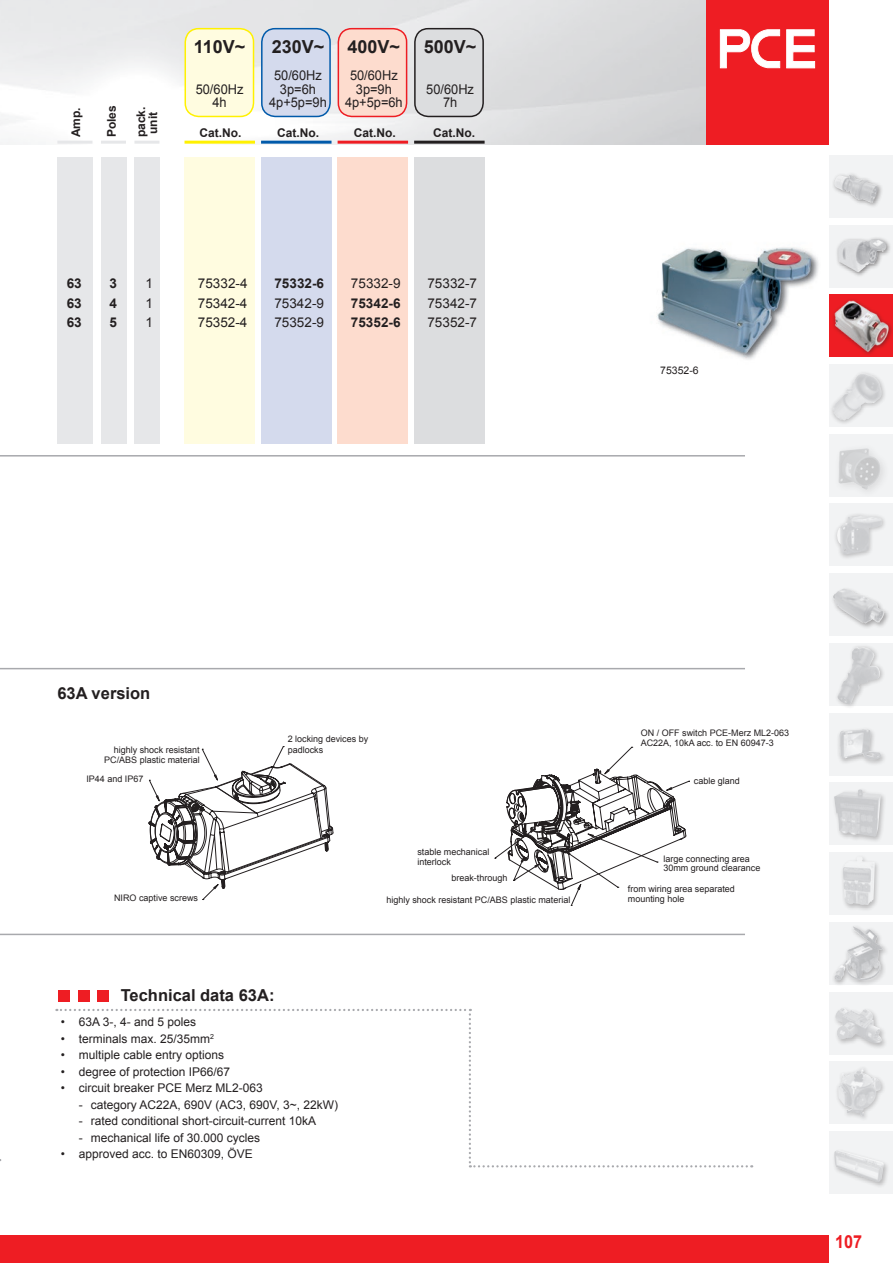
<style>
.page{position:relative;width:893px;height:1263px;background:#fff}
.page>*{position:absolute;margin:0;border:0;box-sizing:border-box;transform-origin:0 0}
.t1{font:700 18px "Arial";color:#231f20}
.t2{font:700 18px "Arial";color:#ee1d23;scale:.9 1}
.t3{font:700 16.5px "Arial";color:#231f20}
.t4{font:13.5px "Arial";color:#231f20}
.t5{font:13.5px/13.5px "Arial";color:#231f20;text-align:center;scale:.95 1}
.t6{font:700 13.5px "Arial";color:#231f20}
.t7{font:12px "Arial";color:#231f20}
.t8{font:700 12px/12px "Arial";color:#231f20}
.t9{font:10.5px "Arial";color:#231f20}
.t10{font:9px/9.8px "Arial";color:#231f20}
</style>
<div class="page">
<img style="left:0;top:0;width:706px;height:145px">
<div style="left:0;top:1235px;width:829px;height:28px;background:#ee1d23"></div>
<div style="left:262px;top:29px;width:68px;height:87px;background:#d4daed;border-radius:14px"></div>
<div style="left:261px;top:28px;width:70px;height:89px;border:2px solid #015aaa;border-radius:14px"></div>
<div style="left:338px;top:29px;width:69px;height:87px;background:#fddcce;border-radius:14px"></div>
<div style="left:338px;top:28px;width:69px;height:89px;border:2px solid #ee1d23;border-radius:14px"></div>
<div style="left:415px;top:29px;width:68px;height:87px;background:#dcdddf;border-radius:14px"></div>
<div style="left:414px;top:28px;width:70px;height:89px;border:2px solid #231f20;border-radius:14px"></div>
<div style="left:185px;top:29px;width:69px;height:87px;background:#fffce0;border-radius:14px"></div>
<div style="left:184px;top:28px;width:70px;height:89px;border:2px solid #fff101;border-radius:14px"></div>
<hr style="left:185px;top:141px;width:70px;height:3px;background:#fff101">
<hr style="left:261px;top:141px;width:71px;height:3px;background:#015aaa">
<hr style="left:338px;top:141px;width:70px;height:3px;background:#ee1d23">
<hr style="left:414px;top:141px;width:71px;height:3px;background:#231f20">
<hr style="left:57px;top:141px;width:35px;height:3px;background:#e6e7e9">
<hr style="left:101px;top:141px;width:25px;height:3px;background:#e6e7e9">
<hr style="left:134px;top:141px;width:25px;height:3px;background:#e6e7e9">
<div style="left:829px;top:155px;width:64px;height:62px;background:#f2f3f4"></div>
<div style="left:829px;top:225px;width:64px;height:62px;background:#f2f3f4"></div>
<div style="left:829px;top:295px;width:64px;height:62px;background:#ee1d23"></div>
<div style="left:829px;top:364px;width:64px;height:62px;background:#f2f3f4"></div>
<div style="left:829px;top:434px;width:64px;height:62px;background:#f2f3f4"></div>
<div style="left:829px;top:504px;width:64px;height:62px;background:#f2f3f4"></div>
<div style="left:829px;top:574px;width:64px;height:62px;background:#f2f3f4"></div>
<div style="left:829px;top:643px;width:64px;height:62px;background:#f2f3f4"></div>
<div style="left:829px;top:713px;width:64px;height:62px;background:#f2f3f4"></div>
<div style="left:829px;top:783px;width:64px;height:62px;background:#f2f3f4"></div>
<div style="left:829px;top:853px;width:64px;height:62px;background:#f2f3f4"></div>
<div style="left:829px;top:922px;width:64px;height:62px;background:#f2f3f4"></div>
<div style="left:829px;top:992px;width:64px;height:62px;background:#f2f3f4"></div>
<div style="left:829px;top:1062px;width:64px;height:62px;background:#f2f3f4"></div>
<div style="left:829px;top:1131px;width:64px;height:63px;background:#f2f3f4"></div>
<div style="left:832px;top:298px;width:61px;height:58px;background:#231f20;opacity:.55"></div>
<img style="left:832px;top:298px;width:59px;height:57px">
<div style="left:835px;top:236px;width:57px;height:42px;background:#231f20;opacity:.55"></div>
<img style="left:838px;top:239px;width:48px;height:33px">
<div style="left:829px;top:369px;width:58px;height:57px;background:#231f20;opacity:.55"></div>
<img style="left:832px;top:373px;width:50px;height:48px">
<div style="left:833px;top:512px;width:54px;height:48px;background:#231f20;opacity:.55"></div>
<img style="left:837px;top:515px;width:45px;height:40px">
<div style="left:834px;top:644px;width:51px;height:65px;background:#231f20;opacity:.55"></div>
<img style="left:837px;top:647px;width:44px;height:58px">
<div style="left:835px;top:1065px;width:52px;height:57px;background:#231f20;opacity:.55"></div>
<img style="left:838px;top:1068px;width:43px;height:48px">
<div style="left:832px;top:1147px;width:58px;height:41px;background:#231f20;opacity:.55"></div>
<img style="left:834px;top:1150px;width:4px;height:17px">
<div style="left:831px;top:171px;width:53px;height:37px;background:#231f20;opacity:.55"></div>
<svg style="left:843px;top:174px;width:7px;height:4px"></svg>
<div style="left:832px;top:787px;width:55px;height:56px;background:#231f20;opacity:.55"></div>
<img style="left:834px;top:789px;width:47px;height:48px">
<div style="left:833px;top:1006px;width:55px;height:44px;background:#231f20;opacity:.55"></div>
<img style="left:835px;top:1007px;width:47px;height:36px">
<div style="left:836px;top:726px;width:51px;height:40px;background:#231f20;opacity:.55"></div>
<img style="left:841px;top:728px;width:23px;height:3px">
<div style="left:840px;top:854px;width:41px;height:58px;background:#231f20;opacity:.55"></div>
<img style="left:843px;top:856px;width:32px;height:49px">
<div style="left:831px;top:586px;width:60px;height:44px;background:#231f20;opacity:.55"></div>
<div style="left:831px;top:923px;width:58px;height:63px;background:#231f20;opacity:.55"></div>
<img style="left:834px;top:926px;width:50px;height:55px">
<div style="left:833px;top:443px;width:57px;height:56px;background:#f2f3f4"></div>
<img style="left:833px;top:448px;width:51px;height:51px">
<div style="left:706px;top:0;width:123px;height:145px;background:#ee1d23"></div>
<svg style="left:786px;top:29px;width:29px;height:39px"></svg>
<svg style="left:720px;top:29px;width:60px;height:39px"></svg>
<div style="left:185px;top:157px;width:70px;height:298px;background:#fffce0"></div>
<div style="left:261px;top:157px;width:70px;height:298px;background:#d4daed"></div>
<div style="left:338px;top:157px;width:70px;height:298px;background:#fddcce"></div>
<div style="left:414px;top:157px;width:70px;height:298px;background:#dcdddf"></div>
<div style="left:57px;top:157px;width:35px;height:298px;background:#e6e7e9"></div>
<div style="left:101px;top:157px;width:25px;height:298px;background:#e6e7e9"></div>
<div style="left:134px;top:157px;width:25px;height:298px;background:#e6e7e9"></div>
<img style="left:657px;top:247px;width:162px;height:113px">
<svg style="left:149px;top:746px;width:185px;height:154px"></svg>
<svg style="left:494px;top:746px;width:195px;height:160px"></svg>
<div style="left:51px;top:444px;width:595px;height:25px;background:#fff"></div>
<hr style="left:0;top:455px;width:745px;height:1px;background:#a8a9ad">
<div style="left:58px;top:990px;width:12px;height:11px;background:#ee1d23"></div>
<div style="left:78px;top:990px;width:12px;height:11px;background:#ee1d23"></div>
<div style="left:97px;top:990px;width:12px;height:11px;background:#ee1d23"></div>
<hr style="left:0;top:668px;width:745px;height:1px;background:#a8a9ad">
<hr style="left:0;top:934px;width:745px;height:1px;background:#a8a9ad">
<svg style="left:56px;top:1009px;width:696px;height:158px"></svg>
<h3 class="t8" style="left:70px;top:137px;width:31px;rotate:-90deg">Amp.</h3>
<h3 class="t8" style="left:106px;top:137px;width:34px;rotate:-90deg">Poles</h3>
<h3 class="t8" style="left:135px;top:137px;width:32px;rotate:-90deg">pack. unit</h3>
<h1 class="t1" style="left:194px;top:35px;width:53px">110V~</h1>
<h3 class="t5" style="left:196px;top:82px;width:52px">50/60Hz<br>4h</h3>
<h1 class="t1" style="left:272px;top:35px;width:54px">230V~</h1>
<h3 class="t5" style="left:269px;top:69px;width:62px">50/60Hz<br>3p=6h<br>4p+5p=9h</h3>
<h1 class="t1" style="left:348px;top:35px;width:54px">400V~</h1>
<h3 class="t5" style="left:345px;top:69px;width:62px">50/60Hz<br>3p=9h<br>4p+5p=6h</h3>
<h1 class="t1" style="left:424px;top:35px;width:54px">500V~</h1>
<h3 class="t5" style="left:426px;top:82px;width:52px">50/60Hz<br>7h</h3>
<h3 class="t8" style="left:200px;top:127px;width:43px">Cat.No.</h3>
<h3 class="t8" style="left:277px;top:127px;width:43px">Cat.No.</h3>
<h3 class="t8" style="left:354px;top:127px;width:44px">Cat.No.</h3>
<h3 class="t8" style="left:433px;top:127px;width:43px">Cat.No.</h3>
<h3 class="t6" style="left:67px;top:275px;width:17px">63</h3>
<h3 class="t6" style="left:109px;top:275px;width:9px">3</h3>
<h3 class="t4" style="left:145px;top:275px;width:9px">1</h3>
<h3 class="t4" style="left:198px;top:275px;width:51px">75332-4</h3>
<h3 class="t6" style="left:274px;top:275px;width:51px">75332-6</h3>
<h3 class="t4" style="left:351px;top:275px;width:51px">75332-9</h3>
<h3 class="t4" style="left:427px;top:275px;width:51px">75332-7</h3>
<h3 class="t6" style="left:67px;top:294px;width:17px">63</h3>
<h3 class="t6" style="left:109px;top:294px;width:9px">4</h3>
<h3 class="t4" style="left:145px;top:294px;width:9px">1</h3>
<h3 class="t4" style="left:198px;top:294px;width:51px">75342-4</h3>
<h3 class="t4" style="left:274px;top:294px;width:51px">75342-9</h3>
<h3 class="t6" style="left:351px;top:294px;width:51px">75342-6</h3>
<h3 class="t4" style="left:427px;top:294px;width:51px">75342-7</h3>
<h3 class="t6" style="left:67px;top:314px;width:17px">63</h3>
<h3 class="t6" style="left:109px;top:314px;width:9px">5</h3>
<h3 class="t4" style="left:145px;top:314px;width:9px">1</h3>
<h3 class="t4" style="left:198px;top:314px;width:51px">75352-4</h3>
<h3 class="t4" style="left:274px;top:314px;width:51px">75352-9</h3>
<h3 class="t6" style="left:351px;top:314px;width:51px">75352-6</h3>
<h3 class="t4" style="left:427px;top:314px;width:51px">75352-7</h3>
<p class="t9" style="left:660px;top:364px;width:40px">75352-6</p>
<h2 class="t3" style="left:57px;top:682px;width:94px">63A version</h2>
<p class="t10" style="left:104px;top:744px;width:97px;line-height:10.8px;text-align:right">highly shock resistant<br>PC/ABS plastic material</p>
<p class="t10" style="left:86px;top:774px;width:59px">IP44 and IP67</p>
<p class="t10" style="left:114px;top:893px;width:86px">NIRO captive screws</p>
<p class="t10" style="left:288px;top:733px;width:82px;line-height:10.8px">2 locking devices by padlocks</p>
<p class="t10" style="left:417px;top:847px;width:74px">stable mechanical interlock</p>
<p class="t10" style="left:451px;top:873px;width:58px">break-through</p>
<p class="t10" style="left:386px;top:895px;width:186px">highly shock resistant PC/ABS plastic material</p>
<h2 class="t3" style="left:121px;top:984px;width:155px">Technical data 63A:</h2>
<h3 class="t7" style="left:61px;top:1014px;width:137px">• 63A 3-, 4- and 5 poles</h3>
<h3 class="t7" style="left:61px;top:1031px;width:155px">• terminals max. 25/35mm<sup>2</sup></h3>
<h3 class="t7" style="left:61px;top:1047px;width:165px">• multiple cable entry options</h3>
<h3 class="t7" style="left:61px;top:1064px;width:171px">• degree of protection IP66/67</h3>
<h3 class="t7" style="left:61px;top:1080px;width:204px">• circuit breaker PCE Merz ML2-063</h3>
<h3 class="t7" style="left:79px;top:1097px;width:261px">- category AC22A, 690V (AC3, 690V, 3~, 22kW)</h3>
<h3 class="t7" style="left:79px;top:1113px;width:239px">- rated conditional short-circuit-current 10kA</h3>
<h3 class="t7" style="left:79px;top:1130px;width:183px">- mechanical life of 30.000 cycles</h3>
<h3 class="t7" style="left:61px;top:1146px;width:194px">• approved acc. to EN60309, ÖVE</h3>
<p class="t10" style="left:641px;top:728px;width:150px">ON / OFF switch PCE-Merz ML2-063<br>AC22A, 10kA acc. to EN 60947-3</p>
<p class="t10" style="left:694px;top:776px;width:48px">cable gland</p>
<p class="t10" style="left:663px;top:854px;width:99px;line-height:9px">large connecting area<br>30mm ground clearance</p>
<p class="t10" style="left:628px;top:884px;width:109px">from wiring area separated mounting hole</p>
<h1 class="t2" style="left:835px;top:1230px;width:32px">107</h1>
</div>
